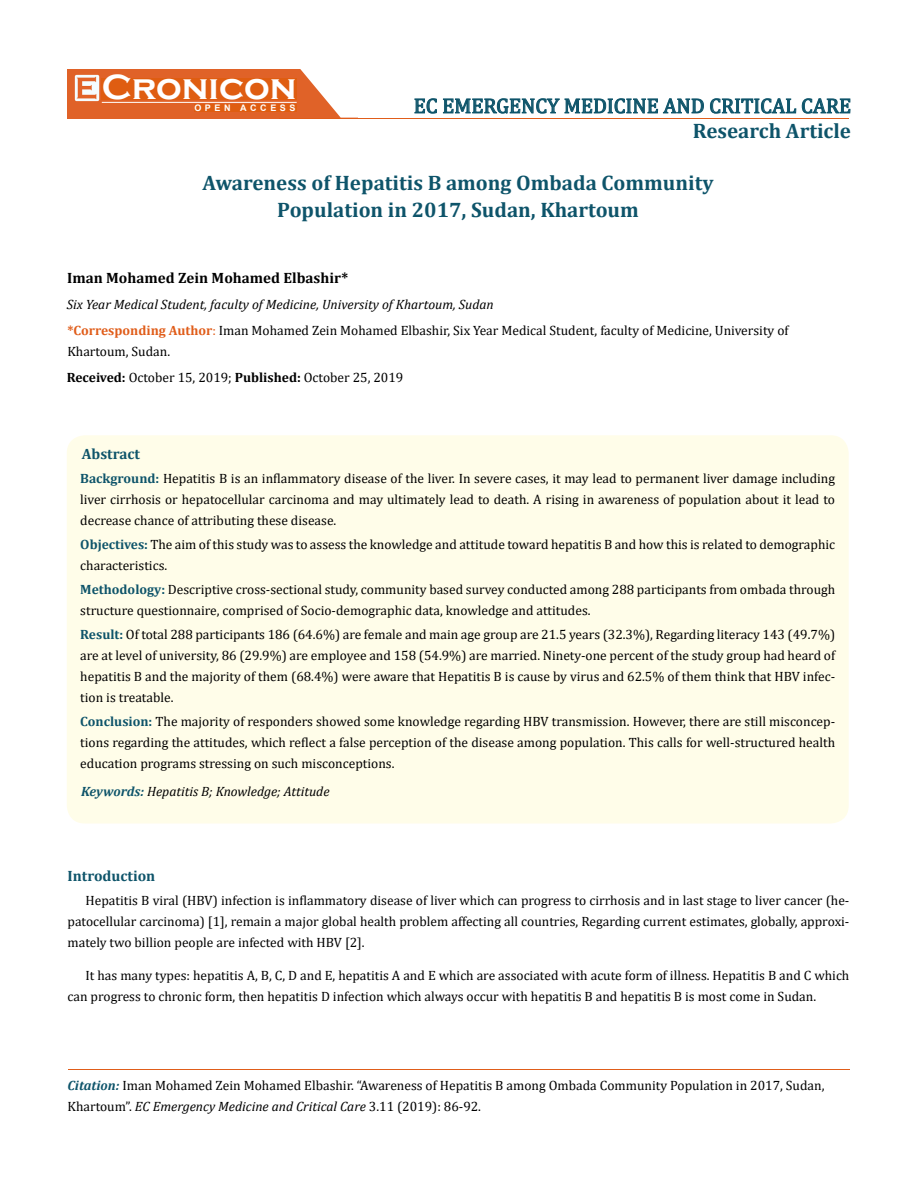
<style>
.page{position:relative;width:917px;height:1188px;background:#fff}
.page>*{position:absolute;margin:0;border:0;box-sizing:border-box;transform-origin:0 0}
.t1{font:700 36px "Copperplate Gothic";color:#fff}
.t2{font:700 21px/27px "Cambria";color:#0e546a;text-align:center}
.t3{font:21px "Cambria";color:#0e546a}
.t4{font:700 15px "Cambria";color:#000}
.t5{font:700 15px "Cambria";color:#0e546a}
.t6{font:13.5px/21px "Cambria";color:#000}
.t7{font:italic 13.5px "Cambria";color:#000}
.t8{font:700 9px "Arial";letter-spacing:.4em;color:#fff}
.s1{font-style:italic}
.s2{font-weight:700;color:#e05d1a}
.s3{color:#e05d1a}
.s4{font-weight:700}
.s5{font-weight:700;color:#0e546a}
.s6{font-weight:700;font-style:italic;color:#0e546a}
</style>
<div class="page">
<div style="left:67px;top:70px;width:290px;height:49px;background:#e06228"></div>
<svg style="left:300px;top:69px;width:58px;height:49px"></svg>
<img style="left:75px;top:75px;width:24px;height:26px">
<div style="left:102px;top:79px;width:195px;height:21px;background:#df5d11"></div>
<div style="left:194px;top:105px;width:103px;height:7px;background:#df5d11"></div>
<svg style="left:414px;top:98px;width:436px;height:16px"></svg>
<hr style="left:102px;top:102px;width:194px;height:1px;background:#fff">
<hr style="left:279px;top:118px;width:569px;height:1px;background:#e05d1a">
<hr style="left:68px;top:1069px;width:781px;height:1px;background:#e05d1a">
<div style="left:67px;top:435px;width:781px;height:389px;background:#fffde9;border-radius:18px"></div>
<h1 class="t1" style="left:102px;top:68px;width:196px">Cronicon</h1>
<p class="t8" style="left:194px;top:102px;width:103px">OPEN ACCESS</p>
<h2 class="t3" style="left:413px;top:93px;width:439px">EC EMERGENCY MEDICINE AND CRITICAL CARE</h2>
<h2 class="t2" style="left:692px;top:116px;width:160px">Research Article</h2>
<h2 class="t2" style="left:203px;top:169px;width:512px">Awareness of Hepatitis B among Ombada Community<br>Population in 2017, Sudan, Khartoum</h2>
<p class="t4" style="left:67px;top:267px;width:282px">Iman Mohamed Zein Mohamed Elbashir*</p>
<p class="t6" style="left:67px;top:292px;width:723px;line-height:25.5px"><span class="s1">Six Year Medical Student, faculty of Medicine, University of Khartoum, Sudan<br></span><span class="s2">*Corresponding Author</span><span class="s3">:</span> Iman Mohamed Zein Mohamed Elbashir, Six Year Medical Student, faculty of Medicine, University of</p>
<p class="t6" style="left:67px;top:341px;width:104px">Khartoum, Sudan.</p>
<p class="t6" style="left:67px;top:367px;width:338px"><span class="s4">Received:</span> October 15, 2019; <span class="s4">Published:</span> October 25, 2019</p>
<p class="t5" style="left:82px;top:444px;width:60px">Abstract</p>
<p class="t6" style="left:80px;top:468px;width:756px;text-align:justify"><span class="s5">Background:</span> Hepatitis B is an inflammatory disease of the liver. In severe cases, it may lead to permanent liver damage including liver cirrhosis or hepatocellular carcinoma and may ultimately lead to death. A rising in awareness of population about it lead to decrease chance of attributing these disease.</p>
<p class="t6" style="left:80px;top:534px;width:756px"><span class="s5">Objectives:</span> The aim of this study was to assess the knowledge and attitude toward hepatitis B and how this is related to demographic characteristics.</p>
<p class="t6" style="left:80px;top:579px;width:756px"><span class="s5">Methodology:</span> Descriptive cross-sectional study, community based survey conducted among 288 participants from ombada through structure questionnaire, comprised of Socio-demographic data, knowledge and attitudes.</p>
<p class="t6" style="left:80px;top:624px;width:756px;text-align:justify"><span class="s5">Result:</span> Of total 288 participants 186 (64.6%) are female and main age group are 21.5 years (32.3%), Regarding literacy 143 (49.7%) are at level of university, 86 (29.9%) are employee and 158 (54.9%) are married. Ninety-one percent of the study group had heard of hepatitis B and the majority of them (68.4%) were aware that Hepatitis B is cause by virus and 62.5% of them think that HBV infec&shy;tion is treatable.</p>
<p class="t6" style="left:80px;top:711px;width:756px;text-align:justify"><span class="s5">Conclusion:</span> The majority of responders showed some knowledge regarding HBV transmission. However, there are still misconcep&shy;tions regarding the attitudes, which reflect a false perception of the disease among population. This calls for well-structured health education programs stressing on such misconceptions.</p>
<p class="t7" style="left:81px;top:782px;width:250px"><span class="s5">Keywords:</span> Hepatitis B; Knowledge; Attitude</p>
<p class="t5" style="left:68px;top:865px;width:89px">Introduction</p>
<p class="t6" style="left:68px;top:890px;width:783px;text-align:justify;text-indent:18px">Hepatitis B viral (HBV) infection is inflammatory disease of liver which can progress to cirrhosis and in last stage to liver cancer (he&shy;patocellular carcinoma) [1], remain a major global health problem affecting all countries, Regarding current estimates, globally, approxi&shy;mately two billion people are infected with HBV [2].</p>
<p class="t6" style="left:68px;top:965px;width:783px;text-indent:18px">It has many types: hepatitis A, B, C, D and E, hepatitis A and E which are associated with acute form of illness. Hepatitis B and C which can progress to chronic form, then hepatitis D infection which always occur with hepatitis B and hepatitis B is most come in Sudan.</p>
<p class="t6" style="left:68px;top:1075px;width:758px"><span class="s6">Citation:</span> Iman Mohamed Zein Mohamed Elbashir. “Awareness of Hepatitis B among Ombada Community Population in 2017, Sudan,<br>Khartoum”. <span class="s1">EC Emergency Medicine and Critical Care</span> 3.11 (2019): 86-92.</p>
</div>
